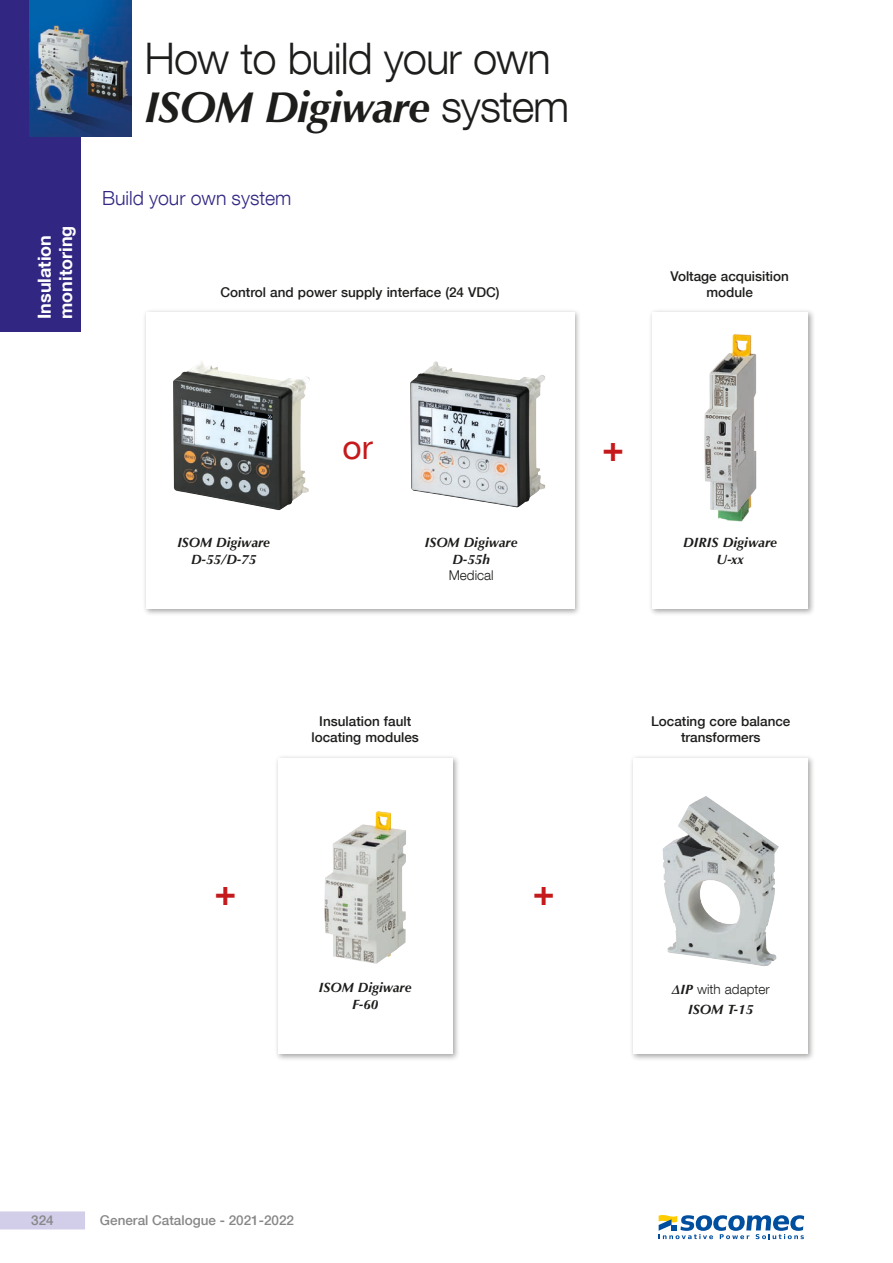
<style>
.page{position:relative;width:893px;height:1263px;background:#fff}
.page>*{position:absolute;margin:0;border:0;box-sizing:border-box;transform-origin:0 0}
.t1{font:italic 700 43.5px "Optima LT Std";letter-spacing:-.025em;color:#1d1d1b}
.t2{font:300 43.5px "Helvetica Neue LT Com";letter-spacing:-.025em;color:#1d1d1b}
.t3{font:700 36px "Helvetica Neue LT Com";color:#c51a1c}
.t4{font:33px "Helvetica Neue LT Com";color:#c51a1c}
.t5{font:300 19.5px "Helvetica Neue LT Com";color:#312783}
.t6{font:700 18px/21.6px "Helvetica Neue LT Com";color:#fff}
.t7{font:500 13.5px/16.2px "Helvetica Neue LT Com";color:#1d1d1b;text-align:center}
.t8{font:italic 700 13.5px/16.5px "Optima LT Std";color:#1d1d1b;text-align:center}
.t9{font:500 13.5px "Helvetica Neue LT Com";color:#878787}
.t10{font:300 13.5px "Helvetica Neue LT Com";color:#1d1d1b}
.s1{font-family:"Helvetica Neue LT Com";font-weight:300;font-style:normal}
.s2{font-family:"Optima LT Std";font-weight:700;font-style:italic}
</style>
<div class="page">
<div style="left:648px;top:308px;width:167px;height:308px;background:#1d1d1b;opacity:.4"></div>
<div style="left:652px;top:312px;width:156px;height:297px;background:#fff"></div>
<img style="left:704px;top:334px;width:53px;height:188px">
<div style="left:142px;top:308px;width:440px;height:308px;background:#1d1d1b;opacity:.4"></div>
<div style="left:146px;top:312px;width:428px;height:297px;background:#fff"></div>
<img style="left:173px;top:361px;width:137px;height:149px">
<img style="left:410px;top:361px;width:135px;height:146px">
<div style="left:274px;top:754px;width:186px;height:307px;background:#1d1d1b;opacity:.4"></div>
<div style="left:278px;top:758px;width:174px;height:296px;background:#fff"></div>
<img style="left:324px;top:811px;width:82px;height:153px">
<div style="left:630px;top:754px;width:185px;height:307px;background:#1d1d1b;opacity:.4"></div>
<div style="left:634px;top:758px;width:174px;height:296px;background:#fff"></div>
<img style="left:662px;top:796px;width:117px;height:170px">
<div style="left:0;top:1211px;width:85px;height:18px;background:#d2cde8"></div>
<div style="left:0;top:0;width:81px;height:332px;background:#312783"></div>
<img style="left:30px;top:0;width:102px;height:136px">
<svg style="left:659px;top:1215px;width:145px;height:24px"></svg>
<h3 class="t6" style="left:33px;top:319px;width:95px;rotate:-90deg">Insulation monitoring</h3>
<h1 class="t2" style="left:145px;top:32px;width:408px">How to build your own</h1>
<h1 class="t1" style="left:145px;top:81px;width:426px">ISOM Digiware <span class="s1">system</span></h1>
<h3 class="t5" style="left:102px;top:186px;width:191px">Build your own system</h3>
<p class="t7" style="left:220px;top:284px;width:281px">Control and power supply interface (24 VDC)</p>
<p class="t7" style="left:670px;top:268px;width:120px">Voltage acquisition module</p>
<h3 class="t4" style="left:343px;top:427px;width:32px">or</h3>
<p class="t8" style="left:177px;top:534px;width:94px">ISOM Digiware<br>D-55/D-75</p>
<p class="t8" style="left:425px;top:534px;width:94px">ISOM Digiware<br>D-55h</p>
<p class="t10" style="left:449px;top:567px;width:47px">Medical</p>
<h2 class="t3" style="left:602px;top:425px;width:23px">+</h2>
<p class="t8" style="left:683px;top:534px;width:95px">DIRIS Digiware<br>U-xx</p>
<p class="t7" style="left:312px;top:713px;width:109px">Insulation fault locating modules</p>
<p class="t7" style="left:651px;top:713px;width:141px">Locating core balance transformers</p>
<h2 class="t3" style="left:214px;top:870px;width:23px">+</h2>
<h2 class="t3" style="left:533px;top:870px;width:23px">+</h2>
<p class="t8" style="left:319px;top:979px;width:94px">ISOM Digiware<br>F-60</p>
<p class="t10" style="left:672px;top:981px;width:99px"><span class="s2">∆IP</span> with adapter</p>
<p class="t8" style="left:688px;top:1001px;width:67px">ISOM T-15</p>
<p class="t9" style="left:31px;top:1212px;width:24px">324</p>
<p class="t9" style="left:100px;top:1212px;width:196px">General Catalogue - 2021-2022</p>
</div>
